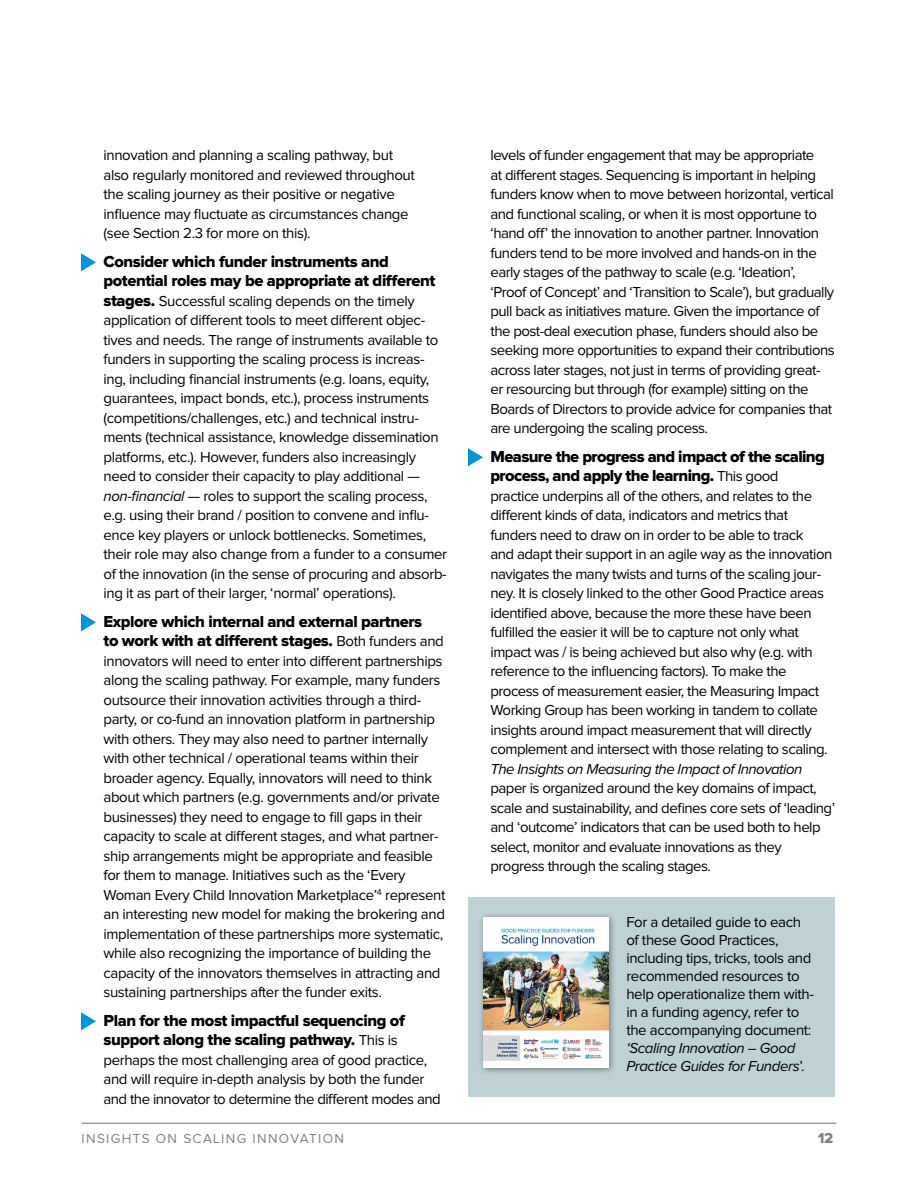
<style>
.page{position:relative;width:918px;height:1188px;background:#fff}
.page>*{position:absolute;margin:0;border:0;box-sizing:border-box;transform-origin:0 0}
.t1{font:16.5px/19.5px "Proxima Nova Extrabld";letter-spacing:-.025em;color:#000}
.t2{font:15px/19.5px "Proxima Nova";letter-spacing:-.025em;color:#000}
.t3{font:italic 15px/18px "Proxima Nova";letter-spacing:-.025em;color:#000}
.t4{font:15px "Proxima Nova Extrabld";color:#808285}
.t5{font:13.5px "Proxima Nova";letter-spacing:.1em;color:#808285}
.s1{font-family:"Proxima Nova Extrabld";font-size:16.5px}
.s2{font-style:italic}
.s3{font-family:"Proxima Nova";font-size:15px}
.s4{font-style:normal}
</style>
<div class="page">
<hr style="left:82px;top:1123px;width:754px;height:1px;background:#808285">
<svg style="left:81px;top:253px;width:15px;height:18px"></svg>
<svg style="left:81px;top:613px;width:15px;height:18px"></svg>
<svg style="left:81px;top:1012px;width:15px;height:18px"></svg>
<svg style="left:468px;top:448px;width:15px;height:18px"></svg>
<div style="left:468px;top:897px;width:367px;height:199px;background:#bed1d4"></div>
<div style="left:478px;top:912px;width:138px;height:164px;background:#000;opacity:.45"></div>
<img style="left:484px;top:918px;width:124px;height:150px">
<p class="t2" style="left:104px;top:146px;width:313px">innovation and planning a scaling pathway, but also regularly monitored and reviewed throughout the scaling journey as their positive or negative influence may fluctuate as circumstances change (see Section 2.3 for more on this).</p>
<p class="t1" style="left:104px;top:252px;width:333px">Consider which funder instruments and potential roles may be appropriate at different</p>
<p class="t2" style="left:103px;top:292px;width:345px"><span class="s1">stages.</span> Successful scaling depends on the timely application of different tools to meet different objec&shy;tives and needs. The range of instruments available to funders in supporting the scaling process is increas&shy;ing, including financial instruments (e.g. loans, equity, guarantees, impact bonds, etc.), process instruments (competitions/challenges, etc.) and technical instru&shy;ments (technical assistance, knowledge dissemination platforms, etc.). However, funders also increasingly need to consider their capacity to play additional — <span class="s2">non-financial</span> — roles to support the scaling process, e.g. using their brand / position to convene and influ&shy;ence key players or unlock bottlenecks. Sometimes, their role may also change from a funder to a consumer of the innovation (in the sense of procuring and absorb&shy;ing it as part of their larger, ‘normal’ operations).</p>
<p class="t1" style="left:104px;top:612px;width:342px">Explore which internal and external partners<br>to work with at different stages. <span class="s3">Both funders and</span></p>
<p class="t2" style="left:104px;top:652px;width:344px">innovators will need to enter into different partnerships along the scaling pathway. For example, many funders outsource their innovation activities through a third&shy;party, or co-fund an innovation platform in partnership with others. They may also need to partner internally with other technical / operational teams within their broader agency. Equally, innovators will need to think about which partners (e.g. governments and/or private businesses) they need to engage to fill gaps in their capacity to scale at different stages, and what partner&shy;ship arrangements might be appropriate and feasible for them to manage. Initiatives such as the ‘Every Woman Every Child Innovation Marketplace’<sup>4</sup> represent an interesting new model for making the brokering and implementation of these partnerships more systematic, while also recognizing the importance of building the capacity of the innovators themselves in attracting and sustaining partnerships after the funder exits.</p>
<p class="t1" style="left:104px;top:1011px;width:303px">Plan for the most impactful sequencing of support along the scaling pathway. <span class="s3">This is</span></p>
<p class="t2" style="left:103px;top:1051px;width:339px">perhaps the most challenging area of good practice, and will require in-depth analysis by both the funder and the innovator to determine the different modes and</p>
<p class="t2" style="left:490px;top:146px;width:346px">levels of funder engagement that may be appropriate<br>at different stages. Sequencing is important in helping funders know when to move between horizontal, vertical and functional scaling, or when it is most opportune to ‘hand off’ the innovation to another partner. Innovation funders tend to be more involved and hands-on in the early stages of the pathway to scale (e.g. ‘Ideation’, ‘Proof of Concept’ and ‘Transition to Scale’), but gradually pull back as initiatives mature. Given the importance of the post-deal execution phase, funders should also be seeking more opportunities to expand their contributions across later stages, not just in terms of providing great&shy;er resourcing but through (for example) sitting on the Boards of Directors to provide advice for companies that are undergoing the scaling process.</p>
<p class="t1" style="left:490px;top:447px;width:336px">Measure the progress and impact of the scaling process, and apply the learning. <span class="s3">This good</span></p>
<p class="t2" style="left:491px;top:487px;width:343px">practice underpins all of the others, and relates to the different kinds of data, indicators and metrics that funders need to draw on in order to be able to track<br>and adapt their support in an agile way as the innovation navigates the many twists and turns of the scaling jour&shy;ney. It is closely linked to the other Good Practice areas identified above, because the more these have been fulfilled the easier it will be to capture not only what impact was / is being achieved but also why (e.g. with reference to the influencing factors). To make the process of measurement easier, the Measuring Impact Working Group has been working in tandem to collate insights around impact measurement that will directly complement and intersect with those relating to scaling.</p>
<p class="t3" style="left:491px;top:760px;width:313px">The Insights on Measuring the Impact of Innovation</p>
<p class="t2" style="left:491px;top:779px;width:346px">paper is organized around the key domains of impact, scale and sustainability, and defines core sets of ‘leading’ and ‘outcome’ indicators that can be used both to help select, monitor and evaluate innovations as they progress through the scaling stages.</p>
<p class="t2" style="left:626px;top:913px;width:189px;line-height:18px">For a detailed guide to each of these Good Practices, including tips, tricks, tools and recommended resources to help operationalize them with&shy;in a funding agency, refer to the accompanying document:</p>
<p class="t3" style="left:626px;top:1039px;width:180px">‘Scaling Innovation – Good<br>Practice Guides for Funders<span class="s4">’.</span></p>
<p class="t5" style="left:82px;top:1132px;width:264px">INSIGHTS ON SCALING INNOVATION</p>
<p class="t4" style="left:818px;top:1131px;width:17px">12</p>
</div>
